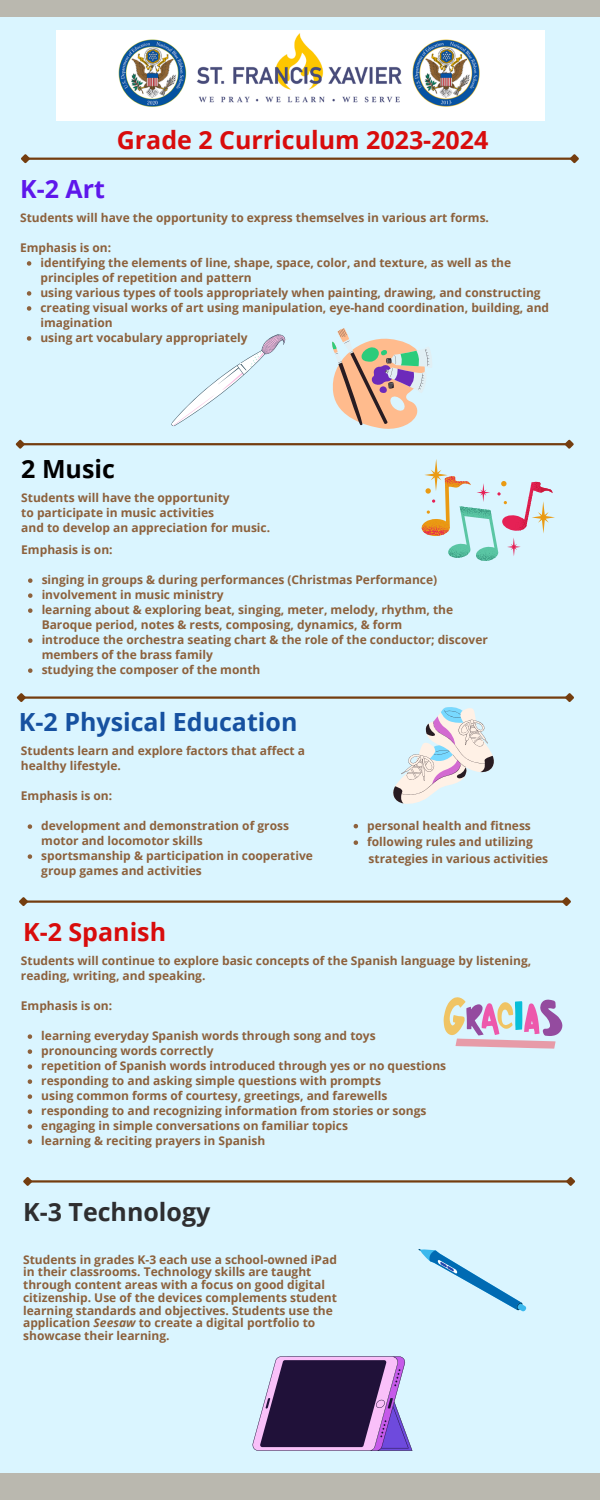
<style>
.page{position:relative;width:600px;height:1500px;background:#daf5ff}
.page>*{position:absolute;margin:0;border:0;box-sizing:border-box;transform-origin:0 0}
.t1{font:700 25px "Open Sans";color:#d80c0c}
.t2{font:700 25px "Open Sans";color:#1651a0}
.t3{font:700 25px "Open Sans";color:#2e2e30}
.t4{font:700 25px "Open Sans";color:#5e17eb}
.t5{font:700 25px "Open Sans";color:#000}
.t6{font:700 12px/15px "Open Sans";color:#8d613c}
.s1{font-style:italic}
</style>
<div class="page">
<div style="left:0;top:0;width:600px;height:17px;background:#bab8af"></div>
<div style="left:0;top:1474px;width:600px;height:26px;background:#bab8af"></div>
<hr style="left:23px;top:443px;width:543px;height:2px;background:#743d0f">
<svg style="left:15px;top:439px;width:12px;height:10px"></svg>
<svg style="left:563px;top:439px;width:11px;height:10px"></svg>
<hr style="left:24px;top:696px;width:543px;height:3px;background:#743d0f">
<svg style="left:16px;top:693px;width:12px;height:9px"></svg>
<svg style="left:563px;top:693px;width:11px;height:9px"></svg>
<hr style="left:26px;top:900px;width:538px;height:3px;background:#743d0f">
<svg style="left:19px;top:897px;width:11px;height:9px"></svg>
<svg style="left:560px;top:897px;width:11px;height:9px"></svg>
<hr style="left:30px;top:1180px;width:538px;height:3px;background:#743d0f">
<svg style="left:23px;top:1177px;width:11px;height:9px"></svg>
<svg style="left:564px;top:1177px;width:12px;height:9px"></svg>
<hr style="left:28px;top:158px;width:544px;height:2px;background:#743d0f">
<svg style="left:21px;top:154px;width:11px;height:10px"></svg>
<svg style="left:568px;top:154px;width:11px;height:10px"></svg>
<img style="left:57px;top:30px;width:487px;height:91px">
<svg style="left:422px;top:459px;width:133px;height:102px"></svg>
<svg style="left:393px;top:707px;width:101px;height:97px"></svg>
<svg style="left:444px;top:997px;width:119px;height:52px"></svg>
<svg style="left:252px;top:1356px;width:160px;height:95px;background:#655180"></svg>
<svg style="left:419px;top:1249px;width:108px;height:63px"></svg>
<svg style="left:171px;top:334px;width:116px;height:112px"></svg>
<svg style="left:332px;top:328px;width:100px;height:101px"></svg>
<svg style="left:27px;top:261px;width:4px;height:5px"></svg>
<svg style="left:27px;top:291px;width:4px;height:5px"></svg>
<svg style="left:27px;top:306px;width:4px;height:5px"></svg>
<svg style="left:27px;top:336px;width:4px;height:5px"></svg>
<svg style="left:28px;top:824px;width:4px;height:5px"></svg>
<svg style="left:28px;top:854px;width:4px;height:5px"></svg>
<svg style="left:28px;top:578px;width:5px;height:5px"></svg>
<svg style="left:28px;top:593px;width:5px;height:5px"></svg>
<svg style="left:28px;top:608px;width:5px;height:5px"></svg>
<svg style="left:28px;top:638px;width:5px;height:5px"></svg>
<svg style="left:28px;top:668px;width:5px;height:5px"></svg>
<svg style="left:28px;top:1034px;width:4px;height:5px"></svg>
<svg style="left:28px;top:1049px;width:4px;height:5px"></svg>
<svg style="left:28px;top:1064px;width:4px;height:5px"></svg>
<svg style="left:28px;top:1079px;width:4px;height:5px"></svg>
<svg style="left:28px;top:1094px;width:4px;height:5px"></svg>
<svg style="left:28px;top:1109px;width:4px;height:5px"></svg>
<svg style="left:28px;top:1124px;width:4px;height:5px"></svg>
<svg style="left:28px;top:1139px;width:4px;height:5px"></svg>
<svg style="left:354px;top:824px;width:4px;height:4px"></svg>
<svg style="left:354px;top:840px;width:4px;height:5px"></svg>
<p class="t4" style="left:20px;top:171px;width:86px">K-2 Art</p>
<p class="t1" style="left:117px;top:122px;width:373px">Grade 2 Curriculum 2023-2024</p>
<p class="t6" style="left:20px;top:210px;width:470px">Students will have the opportunity to express themselves in various art forms.</p>
<p class="t6" style="left:20px;top:240px;width:93px">Emphasis is on:</p>
<p class="t6" style="left:40px;top:255px;width:472px">identifying the elements of line, shape, space, color, and texture, as well as the principles of repetition and pattern</p>
<p class="t6" style="left:40px;top:285px;width:502px">using various types of tools appropriately when painting, drawing, and constructing</p>
<p class="t6" style="left:40px;top:300px;width:510px">creating visual works of art using manipulation, eye-hand coordination, building, and imagination</p>
<p class="t6" style="left:40px;top:330px;width:209px">using art vocabulary appropriately</p>
<p class="t5" style="left:21px;top:451px;width:95px">2 Music</p>
<p class="t6" style="left:21px;top:490px;width:210px">Students will have the opportunity</p>
<p class="t6" style="left:21px;top:505px;width:194px">to participate in music activities</p>
<p class="t6" style="left:21px;top:520px;width:250px">and to develop an appreciation for music.</p>
<p class="t6" style="left:21px;top:542px;width:93px">Emphasis is on:</p>
<p class="t6" style="left:42px;top:572px;width:397px">singing in groups &amp; during performances (Christmas Performance)</p>
<p class="t6" style="left:42px;top:587px;width:184px">involvement in music ministry</p>
<p class="t6" style="left:42px;top:602px;width:413px">learning about &amp; exploring beat, singing, meter, melody, rhythm, the<br>Baroque period, notes &amp; rests, composing, dynamics, &amp; form</p>
<p class="t6" style="left:42px;top:632px;width:448px">introduce the orchestra seating chart &amp; the role of the conductor; discover members of the brass family</p>
<p class="t6" style="left:42px;top:662px;width:220px">studying the composer of the month</p>
<p class="t2" style="left:19px;top:704px;width:280px">K-2 Physical Education</p>
<p class="t6" style="left:21px;top:743px;width:286px">Students learn and explore factors that affect a healthy lifestyle.</p>
<p class="t6" style="left:21px;top:788px;width:93px">Emphasis is on:</p>
<p class="t6" style="left:41px;top:818px;width:249px">development and demonstration of gross motor and locomotor skills</p>
<p class="t6" style="left:41px;top:848px;width:273px">sportsmanship &amp; participation in cooperative group games and activities</p>
<p class="t1" style="left:23px;top:914px;width:144px">K-2 Spanish</p>
<p class="t6" style="left:367px;top:818px;width:165px">personal health and fitness</p>
<p class="t6" style="left:367px;top:834px;width:167px">following rules and utilizing</p>
<p class="t6" style="left:369px;top:851px;width:181px">strategies in various activities</p>
<p class="t6" style="left:21px;top:953px;width:512px">Students will continue to explore basic concepts of the Spanish language by listening,</p>
<p class="t6" style="left:21px;top:968px;width:186px">reading, writing, and speaking.</p>
<p class="t6" style="left:21px;top:998px;width:93px">Emphasis is on:</p>
<p class="t6" style="left:41px;top:1028px;width:336px">learning everyday Spanish words through song and toys</p>
<p class="t6" style="left:41px;top:1043px;width:174px">pronouncing words correctly</p>
<p class="t6" style="left:41px;top:1058px;width:406px">repetition of Spanish words introduced through yes or no questions</p>
<p class="t6" style="left:41px;top:1073px;width:341px">responding to and asking simple questions with prompts</p>
<p class="t6" style="left:41px;top:1088px;width:348px">using common forms of courtesy, greetings, and farewells</p>
<p class="t6" style="left:41px;top:1103px;width:387px">responding to and recognizing information from stories or songs</p>
<p class="t6" style="left:41px;top:1118px;width:308px">engaging in simple conversations on familiar topics</p>
<p class="t6" style="left:41px;top:1133px;width:226px">learning &amp; reciting prayers in Spanish</p>
<p class="t3" style="left:23px;top:1195px;width:189px">K-3 Technology</p>
<p class="t6" style="left:23px;top:1253px;width:315px;line-height:12.8px">Students in grades K-3 each use a school-owned iPad in their classrooms. Technology skills are taught through content areas with a focus on good digital citizenship. Use of the devices complements student learning standards and objectives. Students use the application <span class="s1">Seesaw</span> to create a digital portfolio to showcase their learning.</p>
</div>
